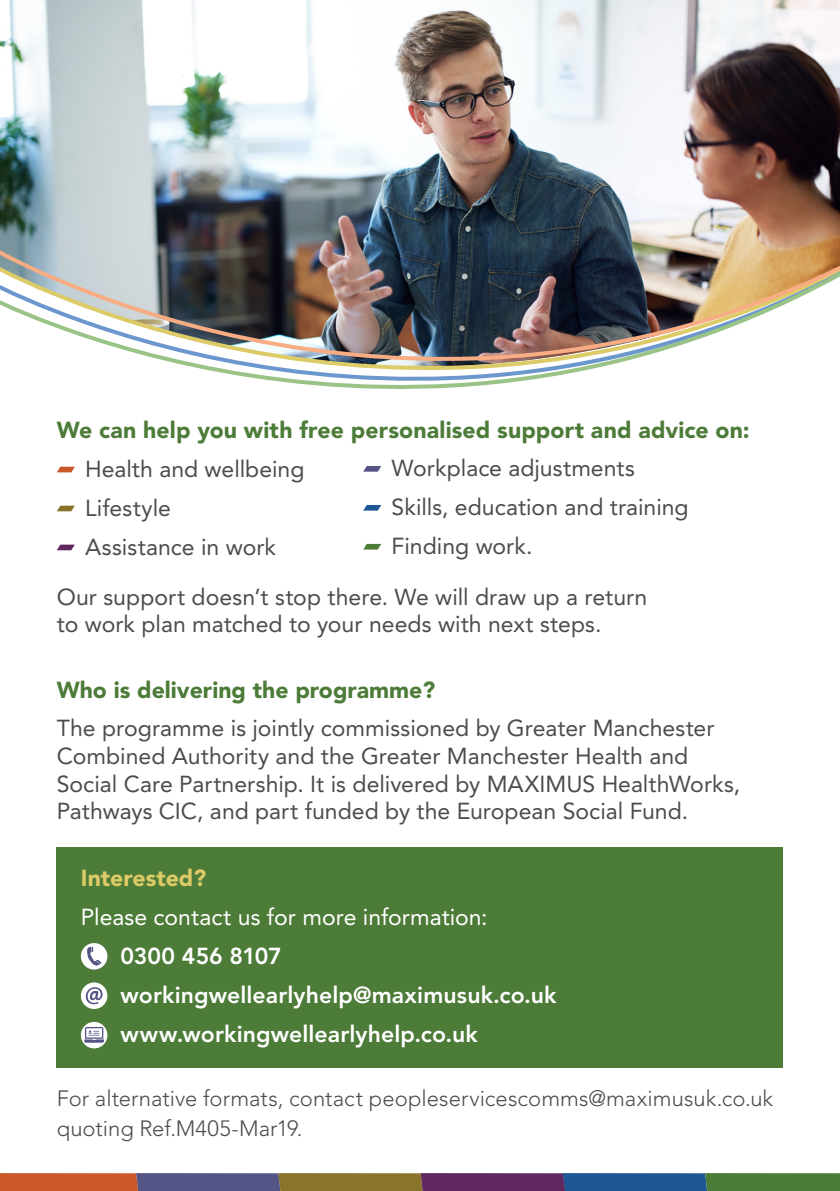
<style>
.page{position:relative;width:840px;height:1191px;background:#fff}
.page>*{position:absolute;margin:0;border:0;box-sizing:border-box;transform-origin:0 0}
.t1{font:23px/27.6px "Avenir LT Pro";color:#4b4c4d}
.t2{font:900 23px "Avenir LT Pro";color:#4d7b38}
.t3{font:800 23px "Avenir LT Pro";letter-spacing:.005em;color:#fff}
.t4{font:23px "Avenir LT Pro";color:#fff}
.t5{font:900 23px "Avenir LT Pro";color:#ddcb67}
.t6{font:300 22px/30px "Avenir LT Pro";color:#4b4c4d}
</style>
<div class="page">
<svg style="left:0;top:1173px;width:839px;height:18px;background:#695b59"></svg>
<img style="left:0;top:0;width:839px;height:239px">
<img style="left:0;top:239px;width:839px;height:20px">
<img style="left:0;top:259px;width:839px;height:253px">
<div style="left:57px;top:847px;width:725px;height:220px;background:#4d7b38"></div>
<svg style="left:57px;top:467px;width:18px;height:5px"></svg>
<svg style="left:57px;top:505px;width:18px;height:6px"></svg>
<svg style="left:57px;top:544px;width:18px;height:6px"></svg>
<div style="left:81px;top:943px;width:26px;height:26px;background:#fff;border-radius:50%"></div>
<svg style="left:87px;top:946px;width:14px;height:19px"></svg>
<div style="left:81px;top:982px;width:26px;height:27px;background:#fff;border-radius:50%"></div>
<svg style="left:85px;top:987px;width:17px;height:17px"></svg>
<svg style="left:81px;top:1021px;width:26px;height:27px"></svg>
<svg style="left:84px;top:1027px;width:20px;height:15px"></svg>
<svg style="left:363px;top:466px;width:18px;height:5px"></svg>
<svg style="left:363px;top:505px;width:18px;height:5px"></svg>
<svg style="left:363px;top:544px;width:18px;height:5px"></svg>
<p class="t2" style="left:57px;top:416px;width:694px">We can help you with free personalised support and advice on:</p>
<p class="t1" style="left:85px;top:455px;width:221px">Health and wellbeing</p>
<p class="t1" style="left:85px;top:493px;width:87px">Lifestyle</p>
<p class="t1" style="left:85px;top:532px;width:192px">Assistance in work</p>
<p class="t1" style="left:57px;top:583px;width:591px">Our support doesn’t stop there. We will draw up a return to work plan matched to your needs with next steps.</p>
<p class="t1" style="left:391px;top:454px;width:245px">Workplace adjustments</p>
<p class="t1" style="left:391px;top:493px;width:298px">Skills, education and training</p>
<p class="t1" style="left:391px;top:532px;width:142px">Finding work.</p>
<p class="t2" style="left:57px;top:675px;width:380px">Who is delivering the programme?</p>
<p class="t1" style="left:57px;top:714px;width:684px">The programme is jointly commissioned by Greater Manchester Combined Authority and the Greater Manchester Health and Social Care Partnership. It is delivered by MAXIMUS HealthWorks, Pathways CIC, and part funded by the European Social Fund.</p>
<p class="t5" style="left:81px;top:864px;width:127px">Interested?</p>
<p class="t4" style="left:81px;top:903px;width:408px">Please contact us for more information:</p>
<p class="t3" style="left:120px;top:942px;width:162px">0300 456 8107</p>
<p class="t3" style="left:120px;top:981px;width:437px">workingwellearlyhelp@maximusuk.co.uk</p>
<p class="t3" style="left:120px;top:1020px;width:358px">www.workingwellearlyhelp.co.uk</p>
<p class="t6" style="left:57px;top:1083px;width:717px">For alternative formats, contact peopleservicescomms@maximusuk.co.uk quoting Ref.M405-Mar19.</p>
</div>
